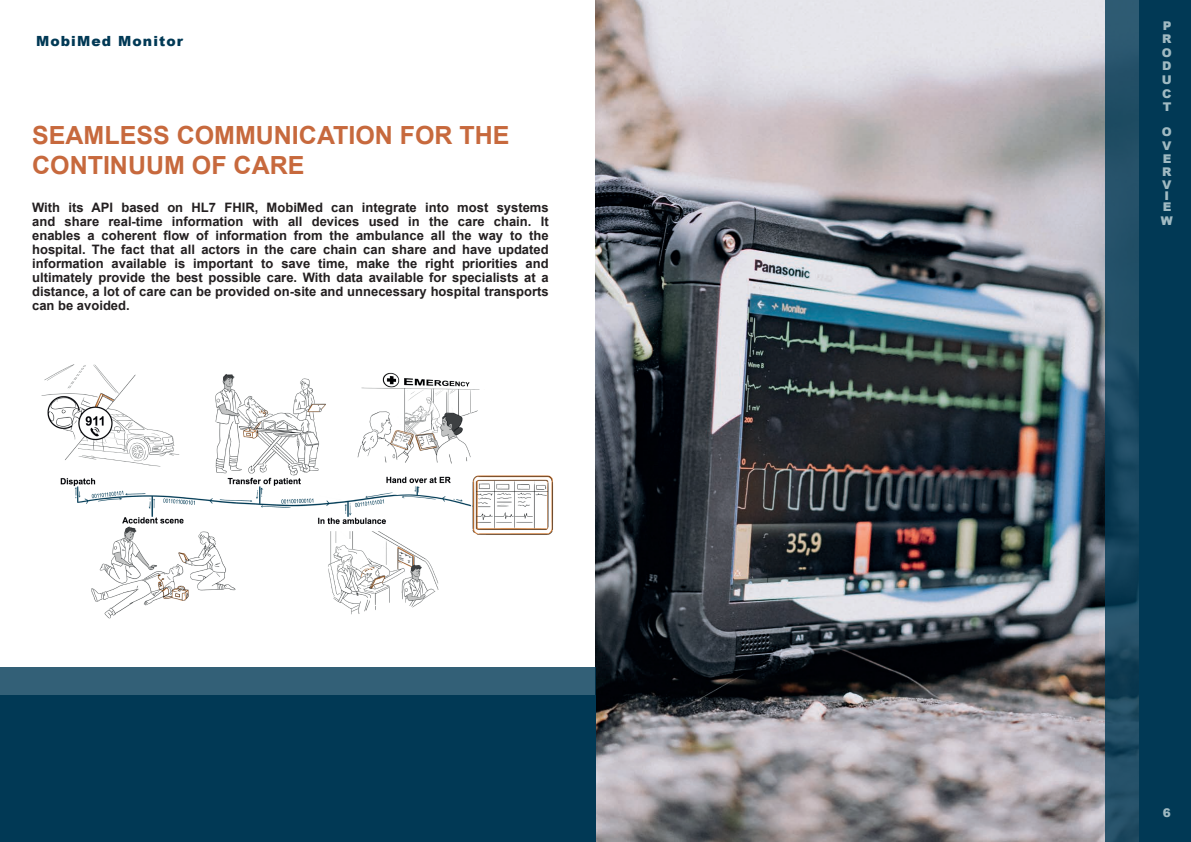
<style>
.page{position:relative;width:1191px;height:842px;background:#fff}
.page>*{position:absolute;margin:0;border:0;box-sizing:border-box;transform-origin:0 0}
.t1{font:700 25px/30px "Arial";color:#c7693d}
.t2{font:900 14px "Arial";letter-spacing:.08em;color:#013955}
.t3{font:700 13px/14px "Arial";color:#231f20;text-align:justify}
.t4{font:900 12px/13.4px "Arial";color:#a0bac2;text-align:justify}
</style>
<div class="page">
<img style="left:595px;top:0;width:510px;height:842px">
<svg style="left:1105px;top:0;width:35px;height:842px;background:#1e4b62"></svg>
<div style="left:1140px;top:0;width:51px;height:842px;background:#013955"></div>
<div style="left:0;top:667px;width:595px;height:175px;background:#336077"></div>
<div style="left:0;top:695px;width:595px;height:147px;background:#013955"></div>
<img style="left:41px;top:364px;width:513px;height:255px">
<p class="t2" style="left:36px;top:31px;width:149px">MobiMed Monitor</p>
<h1 class="t1" style="left:32px;top:121px;width:479px">SEAMLESS COMMUNICATION FOR THE<br>CONTINUUM OF CARE</h1>
<p class="t3" style="left:32px;top:201px;width:518px">With its API based on HL7 FHIR, MobiMed can integrate into most systems and share real-time information with all devices used in the care chain. It enables a coherent flow of information from the ambulance all the way to the hospital. The fact that all actors in the care chain can share and have updated information available is important to save time, make the right priorities and ultimately provide the best possible care. With data available for specialists at a distance, a lot of care can be provided on-site and unnecessary hospital transports can be avoided.</p>
<p class="t4" style="left:1162px;top:18px;width:11px">P R O D U C T</p>
<p class="t4" style="left:1162px;top:125px;width:11px">O V E R V</p>
<p class="t4" style="left:1162px;top:190px;width:10px;line-height:10.7px">I<br>E</p>
<p class="t4" style="left:1161px;top:214px;width:13px">W</p>
<p class="t4" style="left:1163px;top:805px;width:10px">6</p>
</div>
